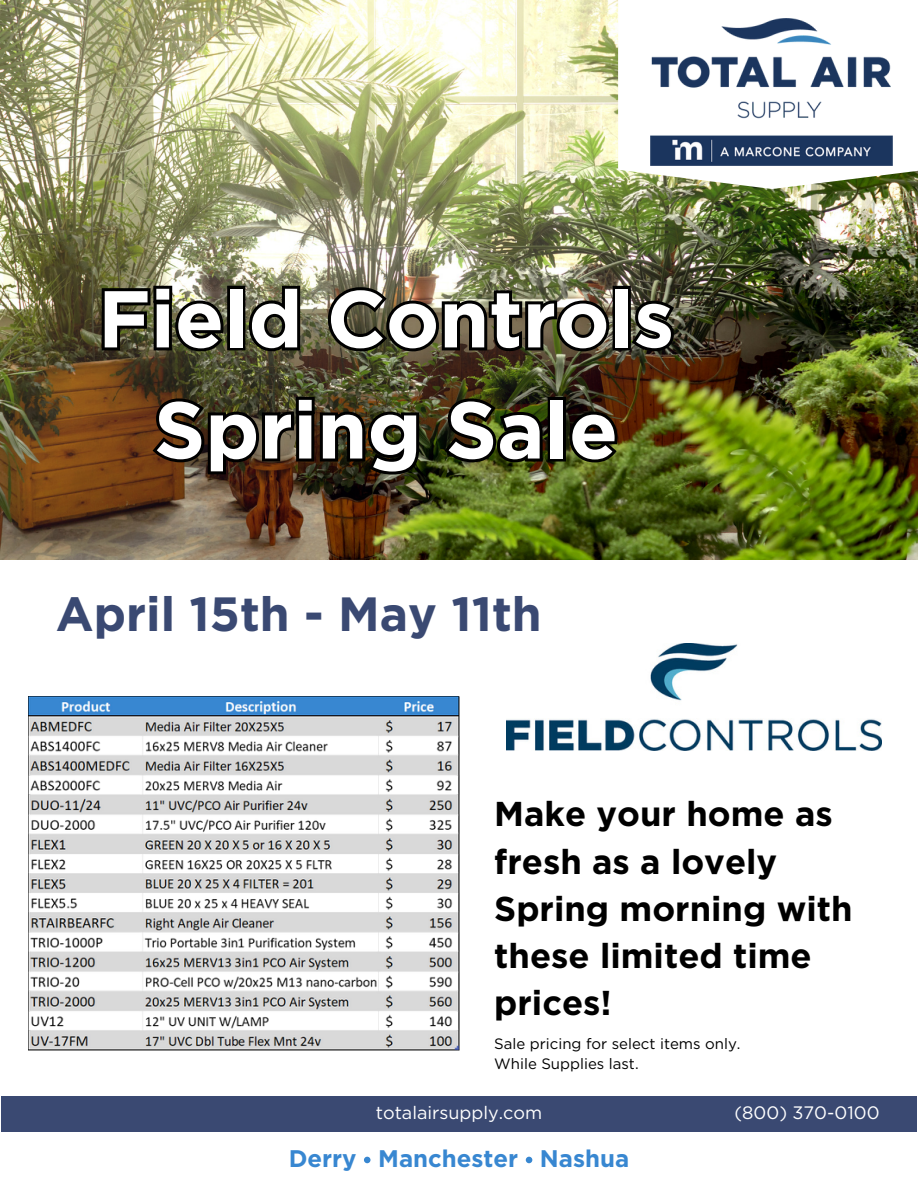
<style>
.page{position:relative;width:918px;height:1188px;background:#fff}
.page>*{position:absolute;margin:0;border:0;box-sizing:border-box;transform-origin:0 0}
.t1{font:700 80.4px/111.1px "Gotham";color:#fff;text-align:center}
.t2{font:700 48px "Gotham";color:#3a4972}
.t3{font:700 34.5px/47.2px "Gotham";color:#000}
.t4{font:700 24px "Gotham";color:#3887d1}
.t5{font:18px "Gotham";color:#fff}
.t6{font:15px "Gotham";color:#000}
</style>
<div class="page">
<img style="left:0;top:0;width:918px;height:560px">
<svg style="left:618px;top:0;width:300px;height:189px"></svg>
<img style="left:651px;top:19px;width:242px;height:146px">
<div style="left:1px;top:1096px;width:916px;height:35px;background:#3a4972"></div>
<svg style="left:526px;top:1157px;width:6px;height:6px"></svg>
<div style="left:364px;top:1157px;width:7px;height:6px;background:#3887d1;border-radius:50%"></div>
<img style="left:507px;top:643px;width:374px;height:107px">
<img style="left:28px;top:697px;width:431px;height:353px">
<img style="left:99px;top:283px;width:580px;height:73px">
<img style="left:148px;top:394px;width:473px;height:85px">
<p class="t1" style="left:98px;top:263px;width:578px">Field Controls<br>Spring Sale</p>
<p class="t2" style="left:56px;top:585px;width:487px">April 15th - May 11th</p>
<p class="t3" style="left:494px;top:790px;width:360px">Make your home as fresh as a lovely<br>Spring morning with these limited time prices!</p>
<h5 class="t6" style="left:494px;top:1035px;width:248px">Sale pricing for select items only.</h5>
<h5 class="t6" style="left:494px;top:1055px;width:146px">While Supplies last.</h5>
<h1 class="t5" style="left:376px;top:1102px;width:168px">totalairsupply.com</h1>
<h2 class="t5" style="left:734px;top:1102px;width:147px">(800) 370-0100</h2>
<p class="t4" style="left:289px;top:1144px;width:342px">Derry Manchester Nashua</p>
</div>
